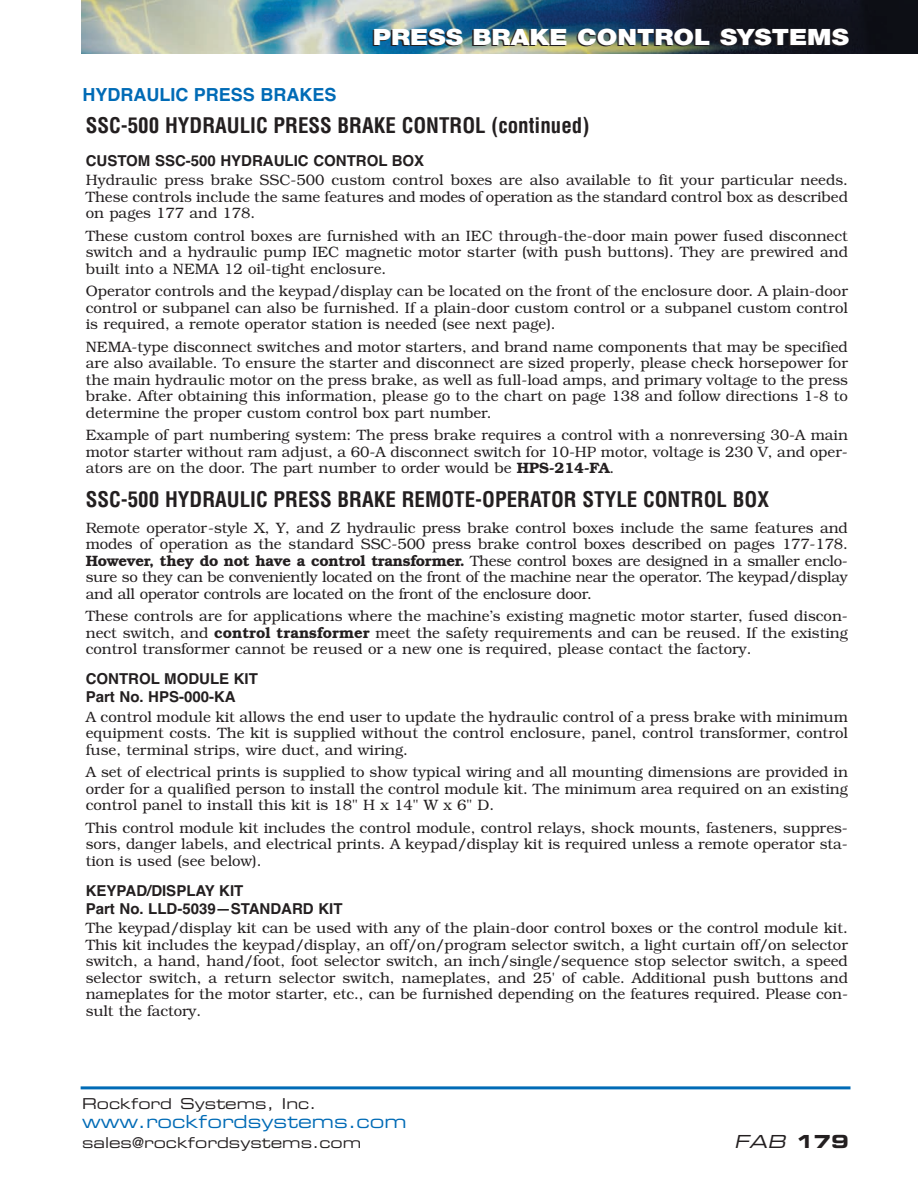
<style>
.page{position:relative;width:918px;height:1188px;background:#fff}
.page>*{position:absolute;margin:0;border:0;box-sizing:border-box;transform-origin:0 0}
.t1{font:900 22.5px "Helvetica Neue";color:#fff;scale:1.15 1}
.t2{font:700 condensed 21px "Helvetica";color:#231f20}
.t3{font:18px "Eurostile Extended Two";color:#006bb6}
.t4{font:700 18px "Helvetica";color:#006bb6}
.t5{font:italic 18px "Eurostile Extended Two";color:#231f20}
.t6{font:300 15px/16.5px "Bookman";color:#231f20;text-align:justify}
.t7{font:700 15px/18px "Helvetica";color:#231f20}
.t8{font:15px "Eurostile Extended Two";color:#231f20}
.s1{font-weight:600}
.s2{font-family:"Eurostile Bold Extended Two";font-style:normal}
</style>
<div class="page">
<img style="left:81px;top:0;width:837px;height:54px">
<hr style="left:81px;top:1086px;width:769px;height:3px;background:#006bb6">
<p class="t4" style="left:82px;top:88px;width:255px">HYDRAULIC PRESS BRAKES</p>
<h1 class="t1" style="left:373px;top:28px;width:416px">PRESS BRAKE CONTROL SYSTEMS</h1>
<h2 class="t2" style="left:86px;top:117px;width:505px">SSC-500 HYDRAULIC PRESS BRAKE CONTROL (continued)</h2>
<p class="t7" style="left:86px;top:153px;width:340px">CUSTOM SSC-500 HYDRAULIC CONTROL BOX</p>
<p class="t6" style="left:86px;top:173px;width:764px">Hydraulic press brake SSC-500 custom control boxes are also available to fit your particular needs.<br>These controls include the same features and modes of operation as the standard control box as described on pages 177 and 178.</p>
<p class="t6" style="left:86px;top:228px;width:764px">These custom control boxes are furnished with an IEC through-the-door main power fused disconnect switch and a hydraulic pump IEC magnetic motor starter (with push buttons). They are prewired and built into a NEMA 12 oil-tight enclosure.</p>
<p class="t6" style="left:86px;top:284px;width:764px">Operator controls and the keypad/display can be located on the front of the enclosure door. A plain-door control or subpanel can also be furnished. If a plain-door custom control or a subpanel custom control is required, a remote operator station is needed (see next page).</p>
<p class="t6" style="left:86px;top:339px;width:764px">NEMA-type disconnect switches and motor starters, and brand name components that may be specified are also available. To ensure the starter and disconnect are sized properly, please check horsepower for the main hydraulic motor on the press brake, as well as full-load amps, and primary voltage to the press brake. After obtaining this information, please go to the chart on page 138 and follow directions 1-8 to determine the proper custom control box part number.</p>
<p class="t6" style="left:86px;top:428px;width:764px">Example of part numbering system: The press brake requires a control with a nonreversing 30-A main motor starter without ram adjust, a 60-A disconnect switch for 10-HP motor, voltage is 230 V, and oper&shy;ators are on the door. The part number to order would be <span class="s1">HPS-214-FA</span>.</p>
<h2 class="t2" style="left:86px;top:491px;width:685px">SSC-500 HYDRAULIC PRESS BRAKE REMOTE-OPERATOR STYLE CONTROL BOX</h2>
<p class="t6" style="left:86px;top:521px;width:764px">Remote operator-style X, Y, and Z hydraulic press brake control boxes include the same features and modes of operation as the standard SSC-500 press brake control boxes described on pages 177-178.<br><span class="s1">However, they do not have a control transformer.</span> These control boxes are designed in a smaller enclo&shy;sure so they can be conveniently located on the front of the machine near the operator. The keypad/display and all operator controls are located on the front of the enclosure door.</p>
<p class="t6" style="left:86px;top:609px;width:764px">These controls are for applications where the machine’s existing magnetic motor starter, fused discon&shy;nect switch, and <span class="s1">control transformer</span> meet the safety requirements and can be reused. If the existing control transformer cannot be reused or a new one is required, please contact the factory.</p>
<p class="t7" style="left:86px;top:671px;width:174px">CONTROL MODULE KIT<br>Part No. HPS-000-KA</p>
<p class="t6" style="left:86px;top:710px;width:764px">A control module kit allows the end user to update the hydraulic control of a press brake with minimum equipment costs. The kit is supplied without the control enclosure, panel, control transformer, control fuse, terminal strips, wire duct, and wiring.</p>
<p class="t6" style="left:86px;top:765px;width:764px">A set of electrical prints is supplied to show typical wiring and all mounting dimensions are provided in order for a qualified person to install the control module kit. The minimum area required on an existing control panel to install this kit is 18" H x 14" W x 6" D.</p>
<p class="t6" style="left:86px;top:821px;width:764px">This control module kit includes the control module, control relays, shock mounts, fasteners, suppres&shy;sors, danger labels, and electrical prints. A keypad/display kit is required unless a remote operator sta&shy;tion is used (see below).</p>
<p class="t7" style="left:86px;top:883px;width:258px">KEYPAD/DISPLAY KIT<br>Part No. LLD-5039—STANDARD KIT</p>
<p class="t6" style="left:86px;top:921px;width:764px">The keypad/display kit can be used with any of the plain-door control boxes or the control module kit.<br>This kit includes the keypad/display, an off/on/program selector switch, a light curtain off/on selector switch, a hand, hand/foot, foot selector switch, an inch/single/sequence stop selector switch, a speed selector switch, a return selector switch, nameplates, and 25' of cable. Additional push buttons and nameplates for the motor starter, etc., can be furnished depending on the features required. Please con&shy;sult the factory.</p>
<p class="t8" style="left:82px;top:1098px;width:236px">Rockford Systems, Inc.</p>
<p class="t3" style="left:82px;top:1115px;width:326px">www.rockfordsystems.com</p>
<p class="t8" style="left:82px;top:1137px;width:281px">sales@rockfordsystems.com</p>
<p class="t5" style="left:734px;top:1135px;width:116px">FAB <span class="s2">179</span></p>
</div>
